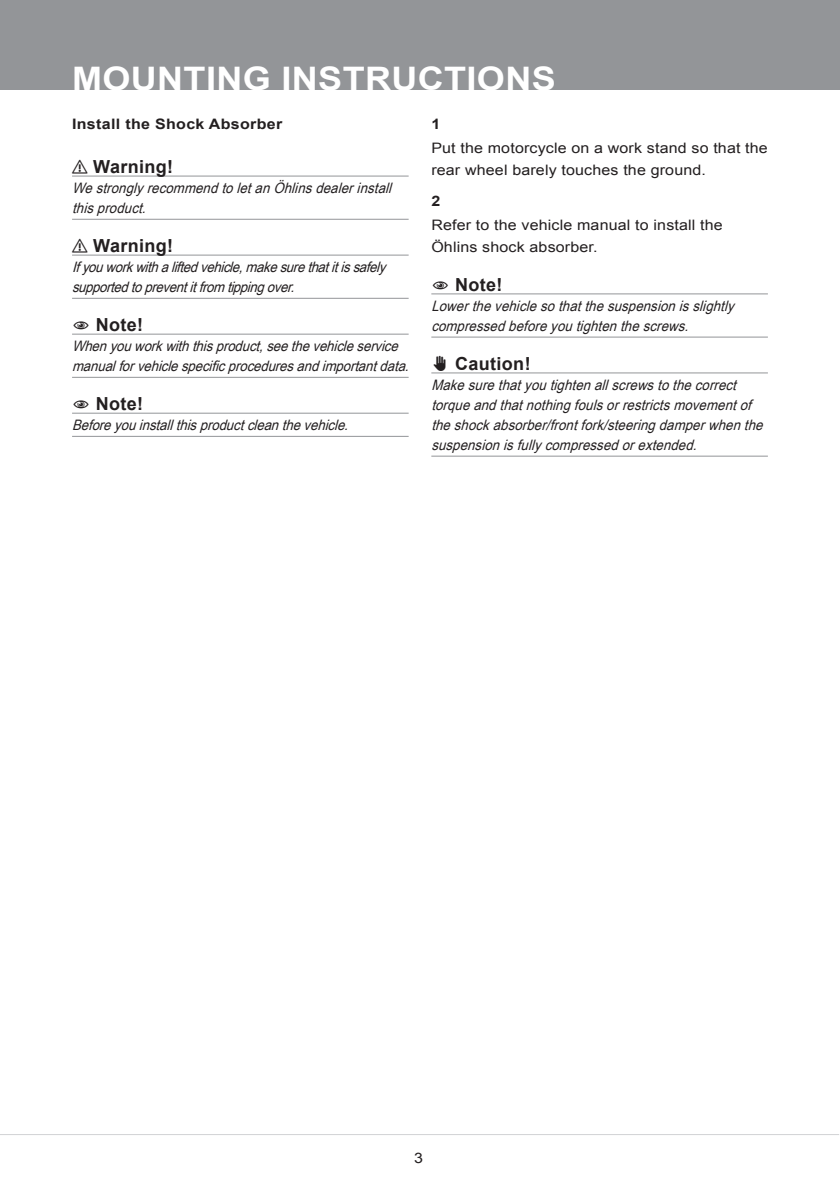
<style>
.page{position:relative;width:840px;height:1191px;background:#fff}
.page>*{position:absolute;margin:0;border:0;box-sizing:border-box;transform-origin:0 0}
.t1{font:700 32.4px "Arial";letter-spacing:.01em;color:#fff;scale:1.11 1}
.t2{font:700 18px "Arial";letter-spacing:.02em;color:#231f20}
.t3{font:italic 14.4px/20px "Arial Narrow";color:#231f20;scale:1.11 1}
.t4{font:14.4px/22px "Arial";letter-spacing:.01em;color:#231f20;scale:1.11 1}
.t5{font:700 14.4px "Arial";letter-spacing:.02em;color:#231f20;scale:1.11 1}
</style>
<div class="page">
<div style="left:0;top:0;width:839px;height:90px;background:#939598"></div>
<hr style="left:0;top:1134px;width:838px;height:1px;background:#d1d2d4">
<hr style="left:72px;top:176px;width:336px;height:1px;background:#939598">
<hr style="left:72px;top:219px;width:336px;height:1px;background:#939598">
<hr style="left:72px;top:255px;width:336px;height:1px;background:#939598">
<hr style="left:72px;top:298px;width:336px;height:1px;background:#939598">
<hr style="left:72px;top:334px;width:336px;height:1px;background:#939598">
<hr style="left:72px;top:377px;width:336px;height:1px;background:#939598">
<hr style="left:72px;top:413px;width:336px;height:1px;background:#939598">
<hr style="left:72px;top:436px;width:336px;height:1px;background:#939598">
<hr style="left:431px;top:293px;width:336px;height:1px;background:#939598">
<hr style="left:431px;top:337px;width:336px;height:1px;background:#939598">
<hr style="left:431px;top:372px;width:336px;height:1px;background:#939598">
<hr style="left:431px;top:456px;width:336px;height:1px;background:#939598">
<h1 class="t1" style="left:72px;top:57px;width:437px">MOUNTING INSTRUCTIONS</h1>
<p class="t5" style="left:72px;top:114px;width:191px">Install the Shock Absorber</p>
<p class="t5" style="left:431px;top:114px;width:10px">1</p>
<p class="t4" style="left:431px;top:137px;width:304px">Put the motorcycle on a work stand so that the rear wheel barely touches the ground.</p>
<p class="t5" style="left:431px;top:191px;width:10px">2</p>
<p class="t4" style="left:431px;top:214px;width:264px">Refer to the vehicle manual to install the<br>Öhlins shock absorber.</p>
<p class="t2" style="left:455px;top:273px;width:49px">Note!</p>
<p class="t3" style="left:431px;top:295px;width:278px">Lowerthevehiclesothatthesuspensionisslightly compressedbeforeyoutightenthe screws.</p>
<p class="t2" style="left:431px;top:352px;width:101px">✋ Caution!</p>
<p class="t3" style="left:431px;top:374px;width:304px">Makesurethatyoutightenallscrewstothecorrect torqueandthatnothingfoulsorrestrictsmovementof theshockabsorber/frontfork/steeringdamperwhenthe suspensionisfullycompressedorextended.</p>
<p class="t2" style="left:72px;top:155px;width:103px">⚠ Warning!</p>
<p class="t3" style="left:72px;top:178px;width:293px">WestronglyrecommendtoletanÖhlinsdealerinstall thisproduct.</p>
<p class="t2" style="left:72px;top:234px;width:103px">⚠ Warning!</p>
<p class="t3" style="left:72px;top:257px;width:288px">Ifyouworkwithaliftedvehicle,makesurethatitissafely supportedtopreventitfrom tippingover.</p>
<p class="t2" style="left:96px;top:313px;width:49px">Note!</p>
<p class="t3" style="left:72px;top:336px;width:309px">Whenyouworkwiththisproduct,seethevehicleservice manualforvehiclespecificproceduresandimportantdata.</p>
<p class="t2" style="left:96px;top:392px;width:49px">Note!</p>
<p class="t3" style="left:72px;top:415px;width:255px">Beforeyouinstallthisproductcleanthevehicle.</p>
<p class="t4" style="left:414px;top:1147px;width:10px">3</p>
</div>
